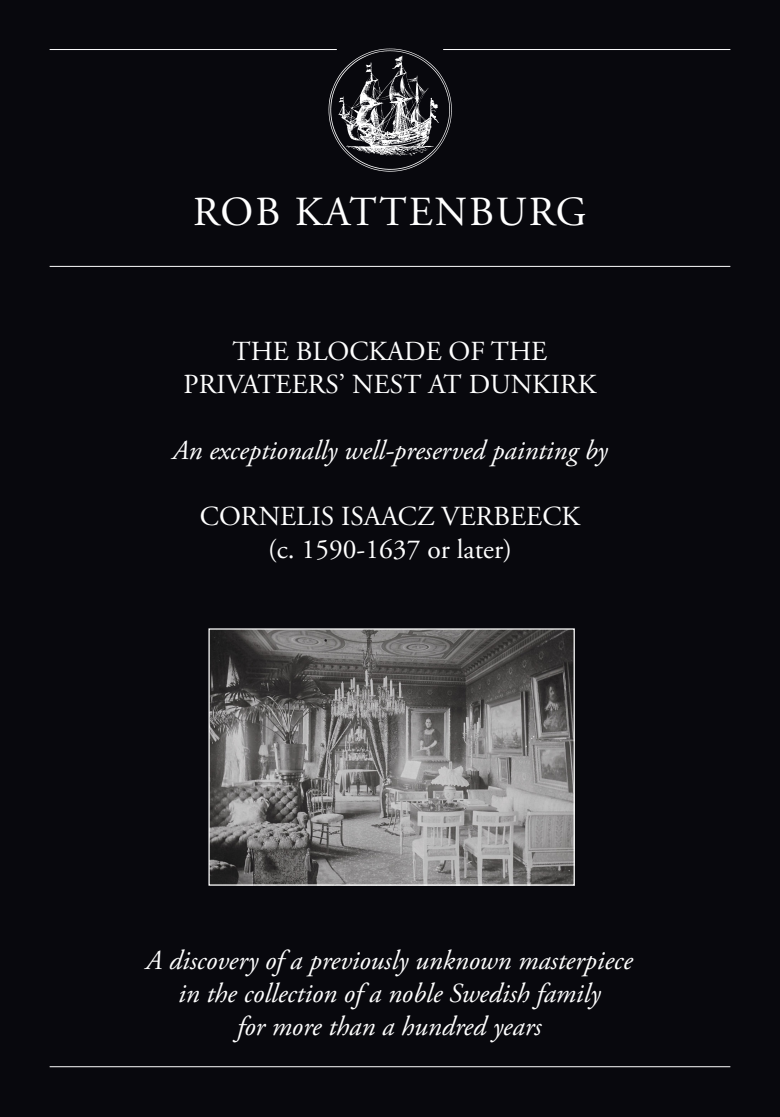
<style>
.page{position:relative;width:780px;height:1117px;background:#fff}
.page>*{position:absolute;margin:0;border:0;box-sizing:border-box;transform-origin:0 0}
.t1{font:41.25px "Adobe Garamond Pro";letter-spacing:.05em;color:#fff}
.Normaal{font:italic 27.5px/33px "Adobe Garamond Pro";color:#fff;text-align:center}
.Normaal-2{font:27.5px "Adobe Garamond Pro";color:#fff}
</style>
<div class="page">
<div style="left:0;top:0;width:780px;height:1116px;background:#08080d"></div>
<hr style="left:50px;top:1066px;width:680px;height:1px;background:#fff">
<img style="left:210px;top:630px;width:362px;height:253px">
<div style="left:208px;top:628px;width:366px;height:257px;border:1px solid #fff"></div>
<img style="left:328px;top:48px;width:124px;height:124px">
<hr style="left:50px;top:49px;width:287px;height:1px;background:#fff">
<hr style="left:443px;top:49px;width:287px;height:1px;background:#fff">
<hr style="left:50px;top:266px;width:680px;height:1px;background:#fff">
<p class="t1" style="left:193px;top:187px;width:395px">ROB KATTENBURG</p>
<p class="Normaal-2" style="left:233px;top:335px;width:316px">THE BLOCKADE OF THE</p>
<p class="Normaal-2" style="left:183px;top:368px;width:414px">PRIVATEERS’ NEST AT DUNKIRK</p>
<p class="Normaal" style="left:172px;top:435px;width:436px">An exceptionally well-preserved painting by</p>
<p class="Normaal-2" style="left:200px;top:500px;width:381px">CORNELIS ISAACZ VERBEECK</p>
<p class="Normaal-2" style="left:268px;top:533px;width:245px">(c. 1590-1637 or later)</p>
<p class="Normaal" style="left:146px;top:944px;width:488px">A discovery of a previously unknown masterpiece in the collection of a noble Swedish family<br>for more than a hundred years</p>
</div>
